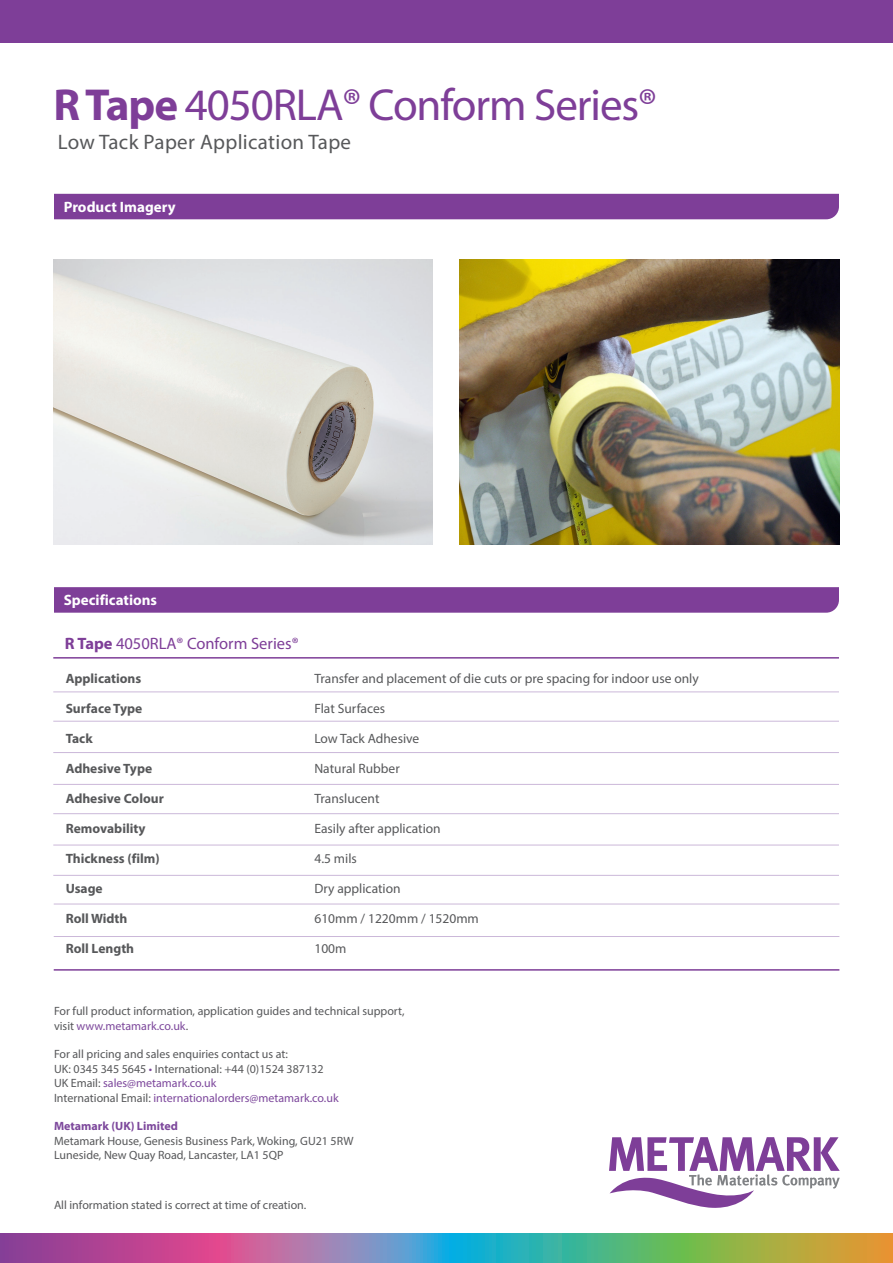
<style>
.page{position:relative;width:893px;height:1263px;background:#fff}
.page>*{position:absolute;margin:0;border:0;box-sizing:border-box;transform-origin:0 0}
.t1{font:45px "Myriad Pro";letter-spacing:-.025em;color:#7e3e98}
.t2{font:21px "Myriad Pro";letter-spacing:.015em;color:#57585a}
.t3{font:16.5px "Myriad Pro";color:#7e3e98}
.t4{font:700 15px "Myriad Pro";color:#fff}
.t5{font:13.5px "Myriad Pro";color:#57585a}
.t6{font:700 13.5px "Myriad Pro";color:#57585a}
.t7{font:12px/14.4px "Myriad Pro";color:#57585a}
.t8{font:12px "Myriad Pro";color:#7d489c}
.t9{font:700 12px "Myriad Pro";color:#7d489c}
.s1{font-weight:700}
.s2{color:#7d489c}
.s3{color:#57585a}
</style>
<div class="page">
<svg style="left:609px;top:1137px;width:231px;height:71px"></svg>
<svg style="left:0;top:1233px;width:893px;height:30px;background:#8a898b"></svg>
<div style="left:0;top:0;width:893px;height:43px;background:#7e3e98"></div>
<div style="left:54px;top:194px;width:785px;height:25px;background:#7e3e98"></div>
<svg style="left:54px;top:587px;width:785px;height:26px;background:#804199"></svg>
<img style="left:53px;top:259px;width:380px;height:285px">
<hr style="left:53px;top:721px;width:786px;height:1px;background:#cbb8d9">
<hr style="left:53px;top:691px;width:786px;height:1px;background:#cbb8d9">
<hr style="left:53px;top:752px;width:786px;height:1px;background:#cbb8d9">
<hr style="left:53px;top:657px;width:786px;height:2px;background:#7e3e98">
<hr style="left:53px;top:813px;width:786px;height:1px;background:#cbb8d9">
<hr style="left:53px;top:784px;width:786px;height:1px;background:#cbb8d9">
<hr style="left:53px;top:845px;width:786px;height:1px;background:#cbb8d9">
<hr style="left:53px;top:875px;width:786px;height:1px;background:#cbb8d9">
<hr style="left:54px;top:904px;width:785px;height:1px;background:#cbb8d9">
<hr style="left:54px;top:969px;width:785px;height:2px;background:#7e3e98">
<hr style="left:54px;top:936px;width:785px;height:1px;background:#cbb8d9">
<img style="left:459px;top:259px;width:380px;height:285px">
<p class="t1" style="left:53px;top:77px;width:605px"><span class="s1">R Tape</span> 4050RLA® Conform Series®</p>
<p class="t2" style="left:58px;top:129px;width:295px">Low Tack Paper Application Tape</p>
<p class="t4" style="left:64px;top:197px;width:113px">Product Imagery</p>
<p class="t4" style="left:64px;top:590px;width:95px">Specifications</p>
<p class="t3" style="left:65px;top:633px;width:235px"><span class="s1">R Tape</span> 4050RLA® Conform Series®</p>
<p class="t6" style="left:66px;top:669px;width:77px">Applications</p>
<p class="t5" style="left:314px;top:670px;width:386px">Transfer and placement of die cuts or pre spacing for indoor use only</p>
<p class="t6" style="left:66px;top:699px;width:78px">Surface Type</p>
<p class="t5" style="left:314px;top:700px;width:72px">Flat Surfaces</p>
<p class="t6" style="left:66px;top:729px;width:29px">Tack</p>
<p class="t5" style="left:314px;top:730px;width:106px">Low Tack Adhesive</p>
<p class="t6" style="left:66px;top:759px;width:88px">Adhesive Type</p>
<p class="t5" style="left:314px;top:760px;width:87px">Natural Rubber</p>
<p class="t6" style="left:66px;top:789px;width:100px">Adhesive Colour</p>
<p class="t5" style="left:314px;top:790px;width:67px">Translucent</p>
<p class="t6" style="left:66px;top:819px;width:81px">Removability</p>
<p class="t5" style="left:314px;top:820px;width:128px">Easily after application</p>
<p class="t6" style="left:66px;top:849px;width:95px">Thickness (film)</p>
<p class="t5" style="left:314px;top:850px;width:44px">4.5 mils</p>
<p class="t6" style="left:66px;top:879px;width:39px">Usage</p>
<p class="t5" style="left:314px;top:880px;width:88px">Dry application</p>
<p class="t6" style="left:66px;top:909px;width:63px">Roll Width</p>
<p class="t5" style="left:314px;top:910px;width:166px">610mm / 1220mm / 1520mm</p>
<p class="t6" style="left:66px;top:939px;width:70px">Roll Length</p>
<p class="t5" style="left:314px;top:940px;width:34px">100m</p>
<p class="t7" style="left:54px;top:1004px;width:352px">For full product information, application guides and technical support, visit <span class="s2">www.metamark.co.uk</span>.</p>
<p class="t7" style="left:54px;top:1047px;width:271px">For all pricing and sales enquiries contact us at:<br>UK: 0345 345 5645 <span class="s2">•</span> International: +44 (0)1524 387132<br>UK Email: <span class="s2">sales@metamark.co.uk</span></p>
<p class="t8" style="left:54px;top:1090px;width:286px"><span class="s3">International Email:</span> internationalorders@metamark.co.uk</p>
<p class="t9" style="left:54px;top:1118px;width:125px">Metamark (UK) Limited</p>
<p class="t7" style="left:54px;top:1133px;width:301px">Metamark House, Genesis Business Park, Woking, GU21 5RW</p>
<p class="t7" style="left:54px;top:1148px;width:231px">Luneside, New Quay Road, Lancaster, LA1 5QP</p>
<p class="t7" style="left:54px;top:1197px;width:254px">All information stated is correct at time of creation.</p>
</div>
